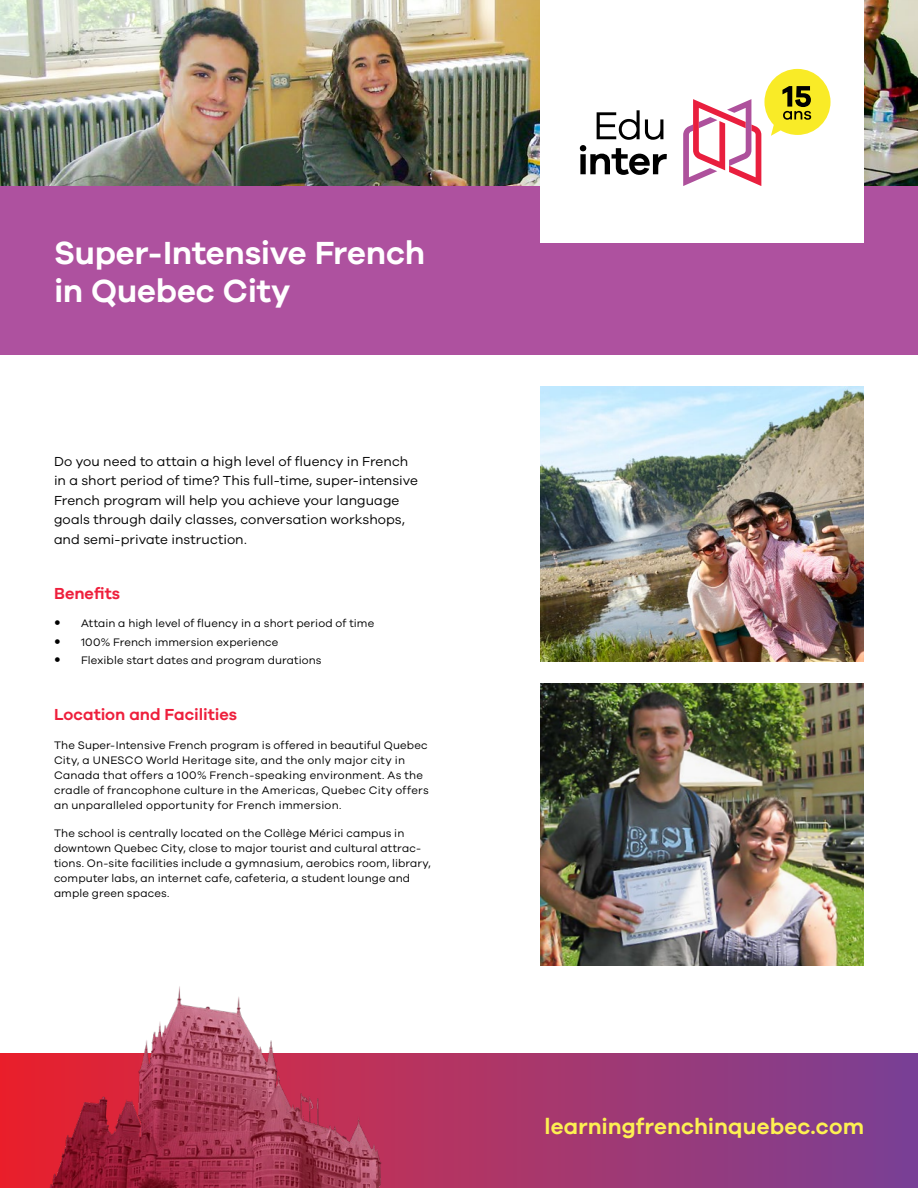
<style>
.page{position:relative;width:918px;height:1188px;background:#fff}
.page>*{position:absolute;margin:0;border:0;box-sizing:border-box;transform-origin:0 0}
.t1{font:700 33px/38px "Galano Grotesque Semi";letter-spacing:-.005em;color:#fff}
.t2{font:700 22.5px "Galano Grotesque Semi";letter-spacing:.005em;color:#fdf052}
.t3{font:700 16.5px "Galano Grotesque Semi";color:#ee1f3c}
.t4{font:13.5px/19.5px "Galano Grotesque Regular";color:#000}
.t5{font:11.25px/15px "Galano Grotesque Regular";letter-spacing:.01em;color:#000}
</style>
<div class="page">
<img style="left:0;top:0;width:918px;height:186px">
<img style="left:540px;top:683px;width:324px;height:282px">
<img style="left:540px;top:386px;width:324px;height:276px">
<div style="left:0;top:186px;width:918px;height:169px;background:#ae519f"></div>
<div style="left:540px;top:0;width:324px;height:242px;background:#fff"></div>
<svg style="left:683px;top:69px;width:148px;height:117px"></svg>
<svg style="left:580px;top:110px;width:87px;height:65px"></svg>
<svg style="left:0;top:1053px;width:918px;height:135px"></svg>
<img style="left:37px;top:986px;width:358px;height:202px">
<h1 class="t1" style="left:54px;top:233px;width:373px">Super-Intensive French in Quebec City</h1>
<p class="t4" style="left:54px;top:451px;width:366px">Do you need to attain a high level of fluency in French in a short period of time? This full-time, super-intensive French program will help you achieve your language goals through daily classes, conversation workshops, and semi-private instruction.</p>
<h3 class="t3" style="left:54px;top:584px;width:68px">Benefits</h3>
<p class="t5" style="left:81px;top:613px;width:295px;line-height:18.8px">Attain a high level of fluency in a short period of time<br>100% French immersion experience<br>Flexible start dates and program durations</p>
<h3 class="t3" style="left:54px;top:704px;width:185px">Location and Facilities</h3>
<p class="t5" style="left:54px;top:737px;width:376px">The Super-Intensive French program is offered in beautiful Quebec City, a UNESCO World Heritage site, and the only major city in Canada that offers a 100% French-speaking environment. As the cradle of francophone culture in the Americas, Quebec City offers an unparalleled opportunity for French immersion.</p>
<p class="t5" style="left:54px;top:825px;width:378px">The school is centrally located on the Collège Mérici campus in downtown Quebec City, close to major tourist and cultural attrac&shy;tions. On-site facilities include a gymnasium, aerobics room, library, computer labs, an internet cafe, cafeteria, a student lounge and ample green spaces.</p>
<h2 class="t2" style="left:544px;top:1113px;width:321px">learningfrenchinquebec.com</h2>
</div>
